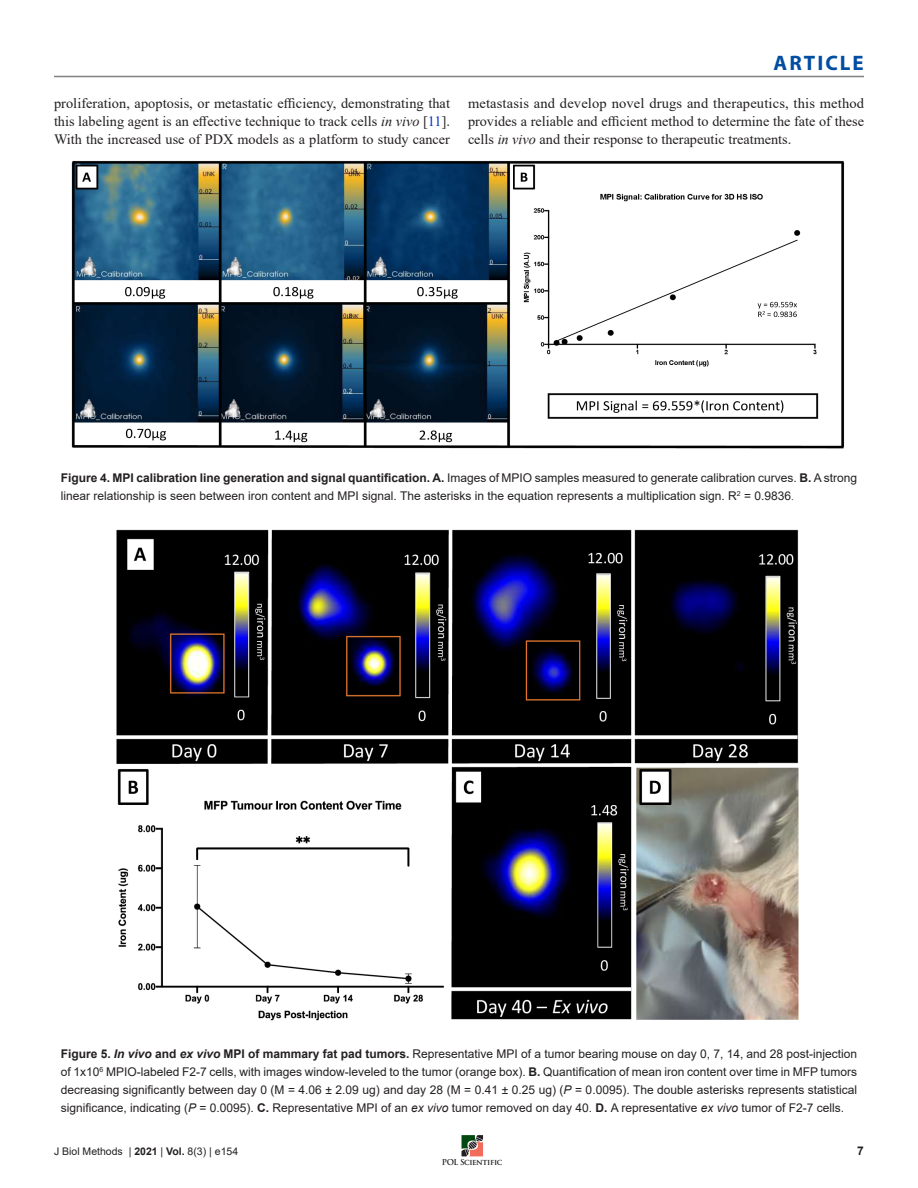
<style>
.page{position:relative;width:918px;height:1188px;background:#fff}
.page>*{position:absolute;margin:0;border:0;box-sizing:border-box;transform-origin:0 0}
.t1{font:700 21px "Myriad Pro";letter-spacing:.095em;color:#014da2}
.Body{font:14.25px/18px "Times New Roman";color:#231f20;text-align:justify}
.Figure_Legend_-_Span{font:12px/18px "Arial";color:#231f20}
.t2{font:700 12px "Arial";color:#231f20}
.t3{font:10.5px "Arial";color:#231f20}
.t4{font:700 7.95px "Trajan Pro";letter-spacing:-.05em;color:#231f20}
.s1{font-style:italic}
.s2{color:#002fc4}
.s3{font-weight:700}
.s4{font-family:"Adobe Song Std";font-weight:300}
.s5{font-weight:700;font-style:italic}
</style>
<div class="page">
<svg style="left:462px;top:1135px;width:21px;height:21px"></svg>
<hr style="left:54px;top:76px;width:810px;height:1px;background:#808285">
<img style="left:71px;top:160px;width:774px;height:289px">
<img style="left:116px;top:529px;width:683px;height:492px">
<h1 class="t1" style="left:774px;top:49px;width:92px">ARTICLE</h1>
<p class="Body" style="left:54px;top:94px;width:398px">proliferation, apoptosis, or metastatic efficiency, demonstrating that this labeling agent is an effective technique to track cells <span class="s1">in vivo</span> [<span class="s2">11</span>].<br>With the increased use of PDX models as a platform to study cancer</p>
<p class="Body" style="left:468px;top:94px;width:398px">metastasis and develop novel drugs and therapeutics, this method provides a reliable and efficient method to determine the fate of these cells <span class="s1">in vivo</span> and their response to therapeutic treatments.</p>
<p class="Figure_Legend_-_Span" style="left:61px;top:468px;width:798px"><span class="s3">Figure 4. MPI calibration line generation and signal quantification. A.</span> Images of MPIO samples measured to generate calibration curves. <span class="s3">B.</span> A strong linear relationship is seen between iron content and MPI signal. The asterisks in the equation represents a multiplication sign. R<sup>2</sup> = 0.9836<span class="s4">.</span></p>
<p class="Figure_Legend_-_Span" style="left:61px;top:1044px;width:798px;text-align:justify"><span class="s3">Figure 5.</span> <span class="s5">In vivo</span> <span class="s3">and</span> <span class="s5">ex vivo</span> <span class="s3">MPI of mammary fat pad tumors.</span> Representative MPI of a tumor bearing mouse on day 0, 7, 14, and 28 post-injection of 1x10<sup>6</sup> MPIO-labeled F2-7 cells, with images window-leveled to the tumor (orange box). <span class="s3">B.</span> Quantification of mean iron content over time in MFP tumors decreasing significantly between day 0 (M = 4.06 ± 2.09 ug) and day 28 (M = 0.41 ± 0.25 ug) (<span class="s1">P</span> = 0.0095). The double asterisks represents statistical significance, indicating (<span class="s1">P</span> = 0.0095). <span class="s3">C.</span> Representative MPI of an <span class="s1">ex vivo</span> tumor removed on day 40. <span class="s3">D.</span> A representative <span class="s1">ex vivo</span> tumor of F2-7 cells.</p>
<p class="t3" style="left:54px;top:1144px;width:186px">J Biol Methods | <span class="s3">2021</span> | <span class="s3">Vol.</span> 8(3) | e154</p>
<p class="t2" style="left:857px;top:1142px;width:8px">7</p>
<p class="t4" style="left:442px;top:1158px;width:62px">POL Scientific</p>
</div>
